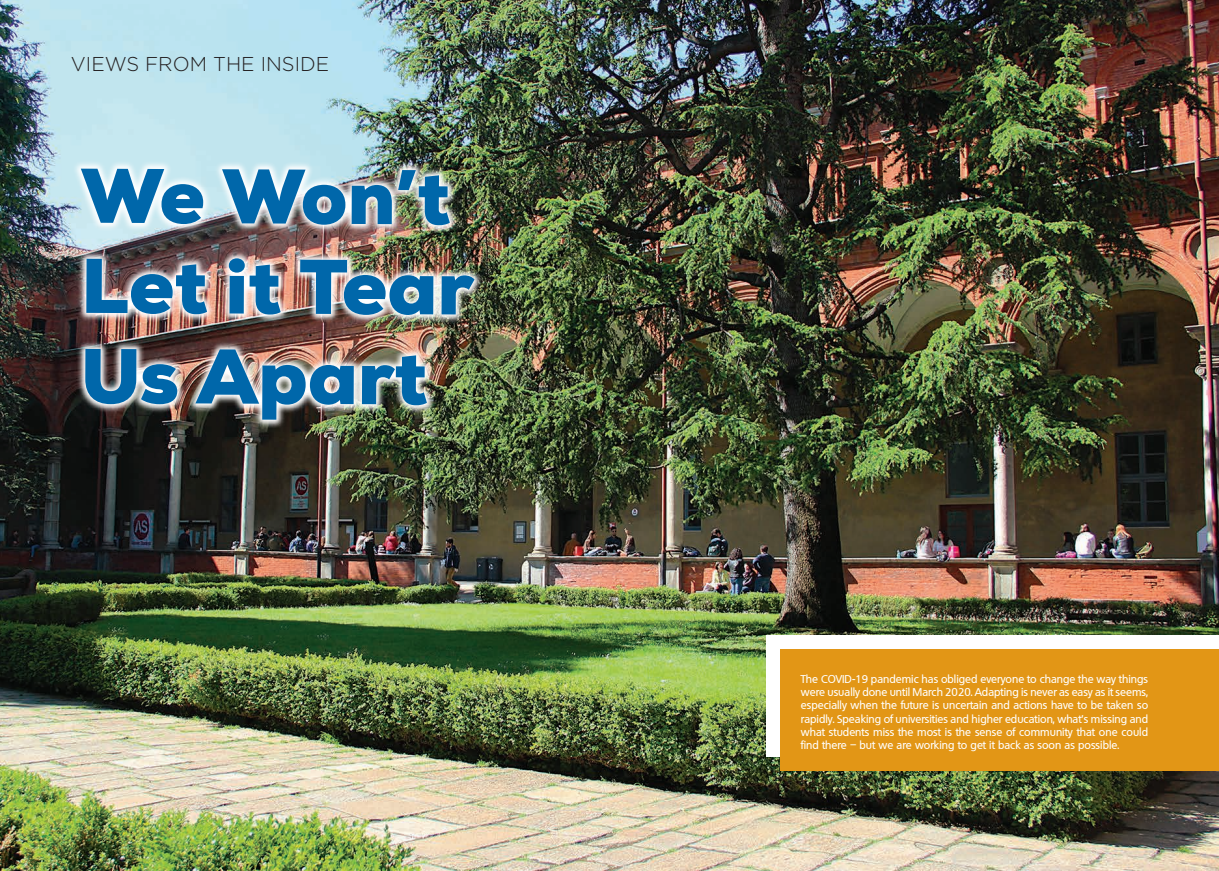
<style>
.page{position:relative;width:1219px;height:871px;background:#fff}
.page>*{position:absolute;margin:0;border:0;box-sizing:border-box;transform-origin:0 0}
.t1{font:900 75px/89.9px "Nexa";letter-spacing:-.005em;color:#0067aa}
.t2{font:300 20px "Gotham";color:#231f20}
.t3{font:500 11px/13.2px "Quebec";color:#fff;text-align:justify}
</style>
<div class="page">
<img style="left:0;top:0;width:1219px;height:870px">
<img style="left:72px;top:160px;width:411px;height:268px">
<div style="left:766px;top:635px;width:453px;height:121px;background:#fff"></div>
<div style="left:780px;top:649px;width:439px;height:122px;background:#e29616"></div>
<p class="t2" style="left:71px;top:53px;width:260px">VIEWS FROM THE INSIDE</p>
<p class="t1" style="left:80px;top:152px;width:395px">We Won’t<br>Let it Tear<br>Us Apart</p>
<p class="t3" style="left:801px;top:672px;width:349px">The COVID-19 pandemic has obliged everyone to change the way things were usually done until March 2020. Adapting is never as easy as it seems, especially when the future is uncertain and actions have to be taken so rapidly. Speaking of universities and higher education, what’s missing and what students miss the most is the sense of community that one could find there – but we are working to get it back as soon as possible.</p>
</div>
